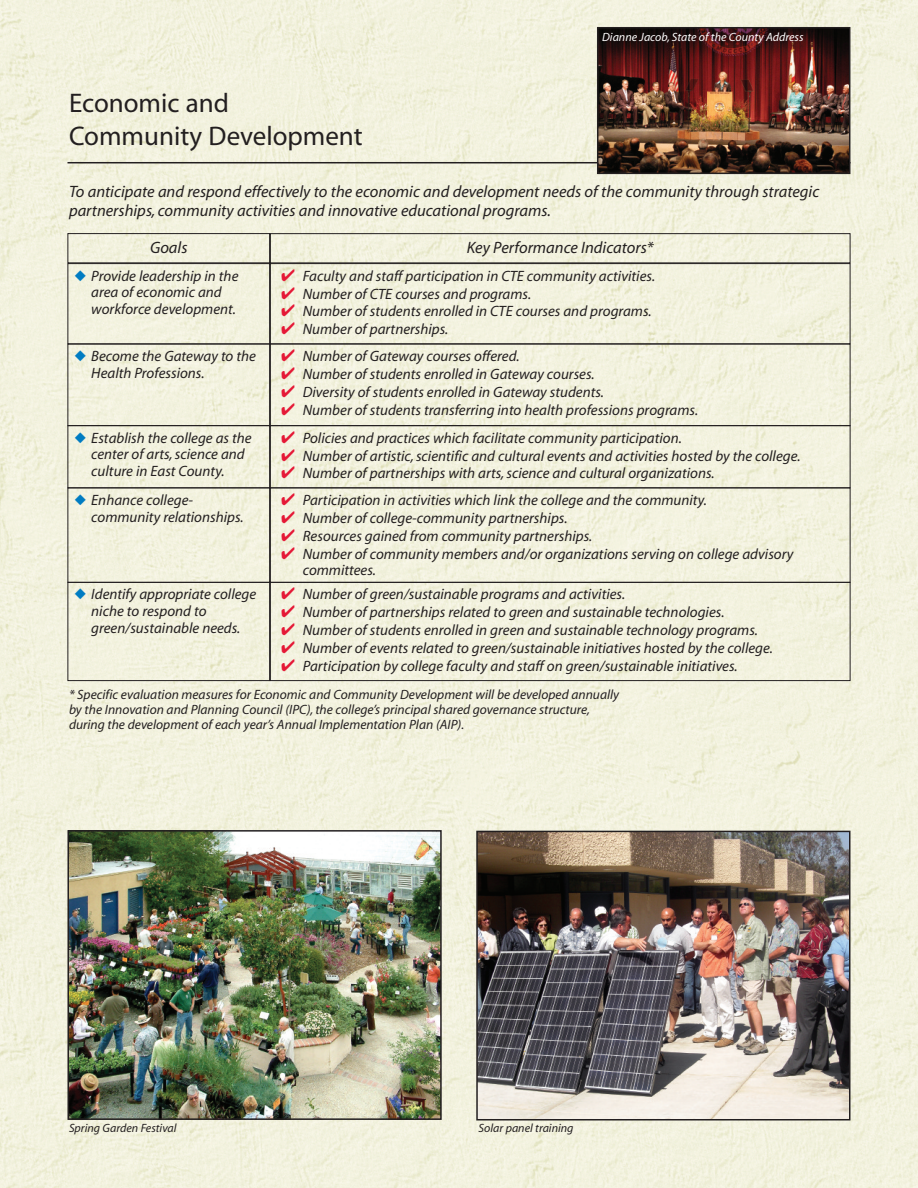
<style>
.page{position:relative;width:918px;height:1188px;background:#fff}
.page>*{position:absolute;margin:0;border:0;box-sizing:border-box;transform-origin:0 0}
.t1{font:27px/32.4px "Myriad";color:#231f20}
.t2{font:italic 16.5px/19.5px "Myriad";color:#231f20}
.t3{font:italic 15px/16.8px "Myriad";color:#231f20}
.t4{font:italic 13.5px/15px "Myriad";color:#231f20}
.t5{font:italic 12px "Myriad";color:#231f20}
.t6{font:italic 12px "Myriad";color:#fff}
.s1{color:#007cc2}
.s2{color:#e51836}
</style>
<div class="page">
<img style="left:0;top:0;width:918px;height:1188px">
<img style="left:70px;top:833px;width:369px;height:284px">
<div style="left:67px;top:830px;width:375px;height:290px;border:2px solid #231f20"></div>
<img style="left:479px;top:834px;width:368px;height:283px">
<div style="left:476px;top:831px;width:374px;height:289px;border:2px solid #231f20"></div>
<hr style="left:68px;top:162px;width:782px;height:1px;background:#231f20">
<img style="left:600px;top:30px;width:247px;height:141px">
<div style="left:597px;top:27px;width:253px;height:147px;border:2px solid #231f20"></div>
<div style="left:68px;top:233px;width:202px;height:30px;border:1px solid #231f20"></div>
<div style="left:270px;top:233px;width:580px;height:30px;border:1px solid #231f20"></div>
<div style="left:68px;top:263px;width:202px;height:81px;border:1px solid #231f20"></div>
<div style="left:270px;top:263px;width:580px;height:81px;border:1px solid #231f20"></div>
<div style="left:68px;top:425px;width:202px;height:63px;border:1px solid #231f20"></div>
<div style="left:68px;top:487px;width:202px;height:96px;border:1px solid #231f20"></div>
<div style="left:68px;top:582px;width:202px;height:99px;border:1px solid #231f20"></div>
<div style="left:270px;top:425px;width:580px;height:63px;border:1px solid #231f20"></div>
<div style="left:270px;top:487px;width:580px;height:96px;border:1px solid #231f20"></div>
<div style="left:270px;top:582px;width:580px;height:99px;border:1px solid #231f20"></div>
<h1 class="t1" style="left:69px;top:89px;width:295px">Economic and<br>Community Development</h1>
<p class="t6" style="left:602px;top:32px;width:203px">Dianne Jacob, State of the County Address</p>
<p class="t2" style="left:69px;top:183px;width:752px">To anticipate and respond effectively to the economic and development needs of the community through strategic partnerships, community activities and innovative educational programs.</p>
<p class="t2" style="left:150px;top:239px;width:39px">Goals</p>
<p class="t2" style="left:467px;top:239px;width:188px">Key Performance Indicators*</p>
<p class="t3" style="left:91px;top:269px;width:149px;text-indent:-17px"><span class="s1">◆</span> Provide leadership in the area of economic and workforce development.</p>
<p class="t3" style="left:281px;top:269px;width:375px"><span class="s2">✔</span> Faculty and staff participation in CTE community activities.</p>
<p class="t3" style="left:281px;top:286px;width:251px"><span class="s2">✔</span> Number of CTE courses and programs.</p>
<p class="t3" style="left:281px;top:304px;width:372px"><span class="s2">✔</span> Number of students enrolled in CTE courses and programs.</p>
<p class="t3" style="left:281px;top:322px;width:169px"><span class="s2">✔</span> Number of partnerships.</p>
<p class="t3" style="left:91px;top:349px;width:166px;text-indent:-17px"><span class="s1">◆</span> Become the Gateway to the<br>Health Professions.</p>
<p class="t3" style="left:281px;top:349px;width:240px"><span class="s2">✔</span> Number of Gateway courses offered.</p>
<p class="t3" style="left:281px;top:367px;width:315px"><span class="s2">✔</span> Number of students enrolled in Gateway courses.</p>
<p class="t3" style="left:281px;top:385px;width:324px"><span class="s2">✔</span> Diversity of students enrolled in Gateway students.</p>
<p class="t3" style="left:281px;top:403px;width:418px"><span class="s2">✔</span> Number of students transferring into health professions programs.</p>
<p class="t3" style="left:91px;top:431px;width:162px;text-indent:-17px"><span class="s1">◆</span> Establish the college as the center of arts, science and culture in East County.</p>
<p class="t3" style="left:91px;top:493px;width:154px;text-indent:-17px"><span class="s1">◆</span> Enhance college&shy;community relationships.</p>
<p class="t3" style="left:91px;top:587px;width:167px;text-indent:-17px"><span class="s1">◆</span> Identify appropriate college niche to respond to green/sustainable needs.</p>
<p class="t3" style="left:281px;top:431px;width:402px"><span class="s2">✔</span> Policies and practices which facilitate community participation.</p>
<p class="t3" style="left:281px;top:448px;width:521px"><span class="s2">✔</span> Number of artistic, scientific and cultural events and activities hosted by the college.</p>
<p class="t3" style="left:281px;top:466px;width:435px"><span class="s2">✔</span> Number of partnerships with arts, science and cultural organizations.</p>
<p class="t3" style="left:281px;top:493px;width:427px"><span class="s2">✔</span> Participation in activities which link the college and the community.</p>
<p class="t3" style="left:281px;top:511px;width:288px"><span class="s2">✔</span> Number of college-community partnerships.</p>
<p class="t3" style="left:281px;top:529px;width:313px"><span class="s2">✔</span> Resources gained from community partnerships.</p>
<p class="t3" style="left:303px;top:546px;width:492px;text-indent:-22px"><span class="s2">✔</span> Number of community members and/or organizations serving on college advisory committees.</p>
<p class="t3" style="left:281px;top:587px;width:345px"><span class="s2">✔</span> Number of green/sustainable programs and activities.</p>
<p class="t3" style="left:281px;top:605px;width:445px"><span class="s2">✔</span> Number of partnerships related to green and sustainable technologies.</p>
<p class="t3" style="left:281px;top:623px;width:478px"><span class="s2">✔</span> Number of students enrolled in green and sustainable technology programs.</p>
<p class="t3" style="left:281px;top:641px;width:493px"><span class="s2">✔</span> Number of events related to green/sustainable initiatives hosted by the college.</p>
<p class="t3" style="left:281px;top:659px;width:458px"><span class="s2">✔</span> Participation by college faculty and staff on green/sustainable initiatives.</p>
<p class="t4" style="left:69px;top:688px;width:552px">* Specific evaluation measures for Economic and Community Development will be developed annually by the Innovation and Planning Council (IPC), the college’s principal shared governance structure, during the development of each year’s Annual Implementation Plan (AIP).</p>
<p class="t5" style="left:69px;top:1123px;width:109px">Spring Garden Festival</p>
<p class="t5" style="left:479px;top:1123px;width:97px">Solar panel training</p>
</div>
